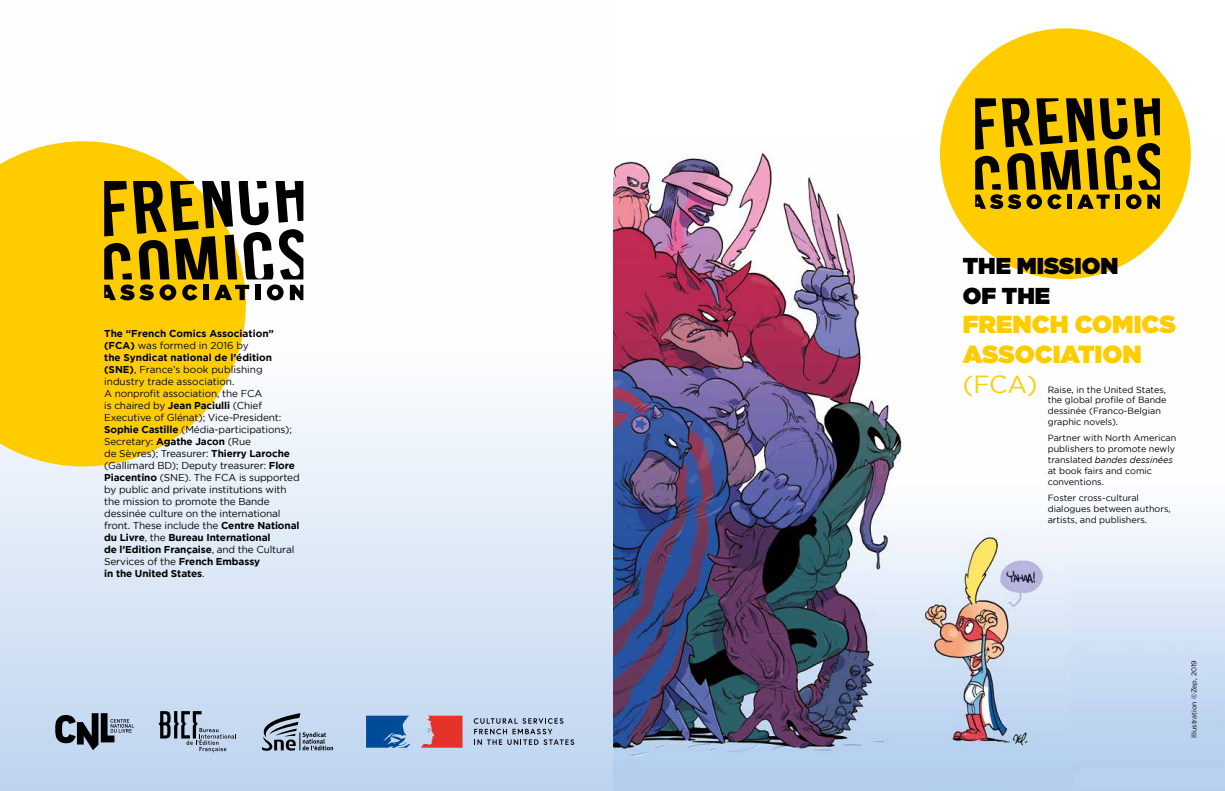
<style>
.page{position:relative;width:1225px;height:791px;background:#fff}
.page>*{position:absolute;margin:0;border:0;box-sizing:border-box;transform-origin:0 0}
.t1{font:900 24.7px/29.6px "Gotham";color:#fc0}
.t2{font:24.7px "Gotham";color:#fc0}
.t3{font:900 23px/29.6px "Gotham";color:#000}
.t4{font:10px/12px "Gotham";letter-spacing:-.01em;color:#000}
.t5{font:9px/10.8px "Gotham";color:#000}
.t6{font:7px "Gotham";color:#000}
.s1{font-weight:700}
.s2{font-style:italic}
</style>
<div class="page">
<div style="left:0;top:0;width:613px;height:791px;background:linear-gradient(to bottom,#fff,#c9dbf2)"></div>
<img style="left:613px;top:138px;width:612px;height:653px">
<svg style="left:0;top:141px;width:246px;height:325px;background:#fdd32a"></svg>
<svg style="left:104px;top:181px;width:199px;height:119px"></svg>
<svg style="left:158px;top:711px;width:78px;height:41px;background:#9aaabd"></svg>
<svg style="left:55px;top:713px;width:79px;height:37px;background:#788493"></svg>
<svg style="left:421px;top:716px;width:41px;height:32px"></svg>
<svg style="left:366px;top:716px;width:44px;height:32px"></svg>
<svg style="left:474px;top:718px;width:100px;height:27px;background:#a2b2c6"></svg>
<svg style="left:262px;top:713px;width:71px;height:38px;background:#97a6b9"></svg>
<div style="left:940px;top:28px;width:250px;height:251px;background:#fc0;border-radius:50%"></div>
<svg style="left:975px;top:98px;width:185px;height:111px"></svg>
<p class="t4" style="left:104px;top:327px;width:197px"><span class="s1">The “French Comics Association” (FCA)</span> was formed in 2016 by<br><span class="s1">the Syndicat national de l’édition (SNE)</span>, France’s book publishing industry trade association.<br>A nonprofit association, the FCA<br>is chaired by <span class="s1">Jean Paciulli</span> (Chief Executive of Glénat); Vice-President:<br><span class="s1">Sophie Castille</span> (Média-participations); Secretary: <span class="s1">Agathe Jacon</span> (Rue<br>de Sèvres); Treasurer: <span class="s1">Thierry Laroche </span>(Gallimard BD); Deputy treasurer: <span class="s1">Flore Piacentino</span> (SNE). The FCA is supported by public and private institutions with the mission to promote the Bande dessinée culture on the international front. These include the <span class="s1">Centre National du Livre</span>, the <span class="s1">Bureau International<br>de l’Edition Française</span>, and the Cultural Services of the <span class="s1">French Embassy<br>in the United States</span>.</p>
<h2 class="t3" style="left:962px;top:251px;width:157px">THE MISSION<br>OF THE</h2>
<h1 class="t1" style="left:962px;top:309px;width:215px">FRENCH COMICS<br>ASSOCIATION</h1>
<h1 class="t2" style="left:962px;top:370px;width:76px">(FCA)</h1>
<p class="t5" style="left:1047px;top:384px;width:120px">Raise, in the United States, the global profi le of Bande dessinée (Franco-Belgian graphic novels).</p>
<p class="t5" style="left:1047px;top:433px;width:130px">Partner with North American publishers to promote newly translated <span class="s2">bandes dessinées </span>at book fairs and comic conventions.</p>
<p class="t5" style="left:1047px;top:492px;width:124px">Foster cross-cultural dialogues between authors, artists, and publishers.</p>
<p class="t6" style="left:1190px;top:738px;width:79px;rotate:-90deg">Illustration ©Zep, 2019</p>
</div>
